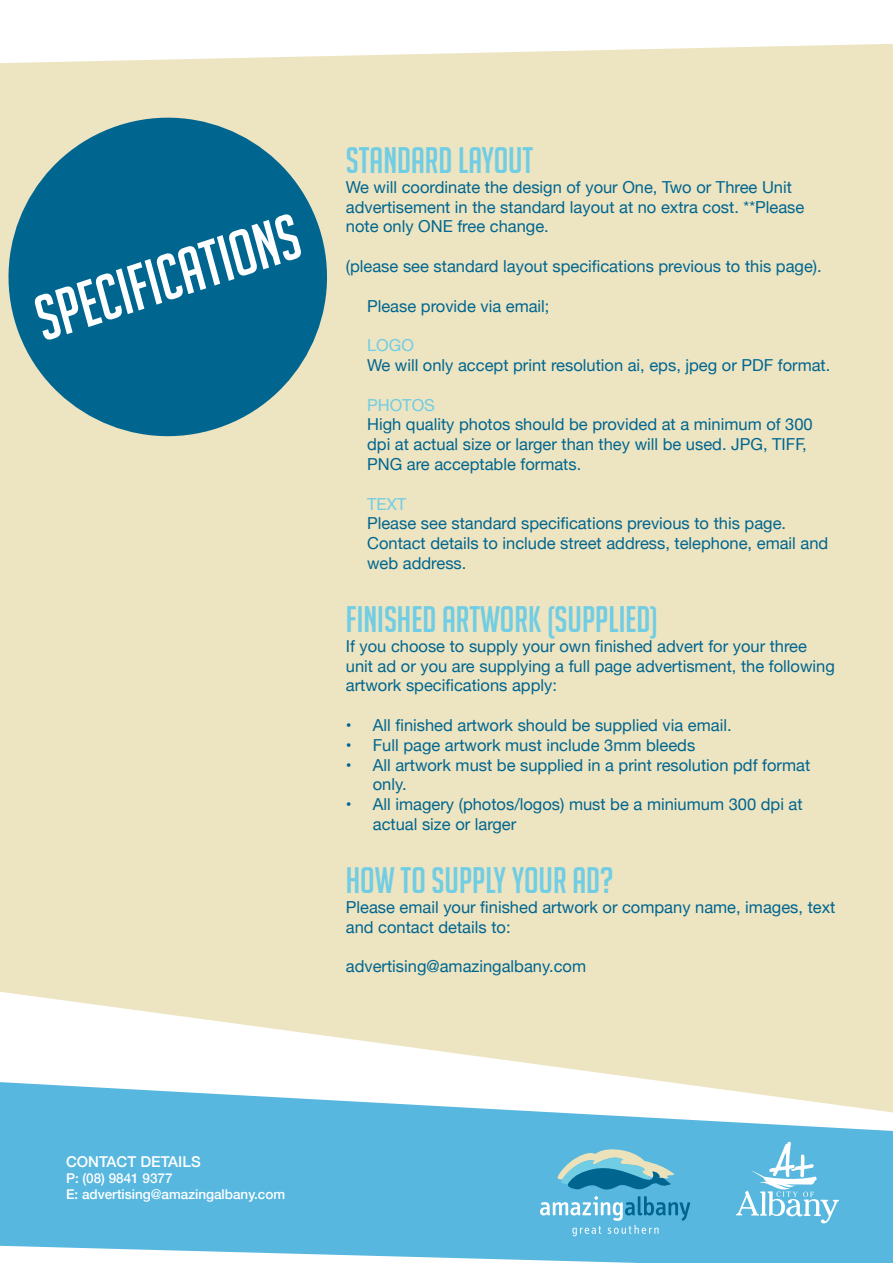
<style>
.page{position:relative;width:893px;height:1263px;background:#fff}
.page>*{position:absolute;margin:0;border:0;box-sizing:border-box;transform-origin:0 0}
.t1{font:italic 63.15px "Big Noodle Titling";color:#fff}
.t2{font:36px "Big Noodle Titling";color:#70cde4}
.t3{font:16.5px/19.8px "Helvetica Neue";color:#006690}
.t4{font:16.5px "Helvetica Neue";color:#70cde4}
.t5{font:500 15px "Helvetica Neue";color:#fff}
.t6{font:500 13.5px/16.2px "Helvetica Neue";color:#fff}
</style>
<div class="page">
<div style="left:0;top:43px;width:893px;height:1039px;background:#ede4c1"></div>
<svg style="left:0;top:98px;width:346px;height:358px;background:#5593a1"></svg>
<svg style="left:0;top:1082px;width:893px;height:181px;fill:#57b7df"></svg>
<svg style="left:736px;top:1142px;width:103px;height:81px;background:#78c5e5"></svg>
<svg style="left:555px;top:1148px;width:119px;height:42px;background:#62adc2"></svg>
<svg style="left:540px;top:1196px;width:150px;height:40px;background:#64b9dc"></svg>
<h1 class="t1" style="left:27px;top:287px;width:277px;rotate:-18deg">SPECIFICATIONS</h1>
<h2 class="t2" style="left:346px;top:141px;width:189px">STANDARD LAYOUT</h2>
<p class="t3" style="left:346px;top:178px;width:460px">We will coordinate the design of your One, Two or Three Unit advertisement in the standard layout at no extra cost. **Please note only ONE free change.</p>
<p class="t3" style="left:346px;top:257px;width:477px">(please see standard layout specifications previous to this page).</p>
<p class="t3" style="left:367px;top:297px;width:184px">Please provide via email;</p>
<p class="t4" style="left:367px;top:333px;width:48px">LOGO</p>
<p class="t3" style="left:367px;top:356px;width:465px">We will only accept print resolution ai, eps, jpeg or PDF format.</p>
<p class="t4" style="left:367px;top:393px;width:69px">PHOTOS</p>
<p class="t3" style="left:367px;top:416px;width:447px">High quality photos should be provided at a minimum of 300 dpi at actual size or larger than they will be used. JPG, TIFF,<br>PNG are acceptable formats.</p>
<p class="t4" style="left:367px;top:492px;width:41px">TEXT</p>
<p class="t3" style="left:367px;top:515px;width:463px">Please see standard specifications previous to this page.<br>Contact details to include street address, telephone, email and web address.</p>
<h2 class="t2" style="left:346px;top:600px;width:313px">FINISHED ARTWORK (SUPPLIED)</h2>
<p class="t3" style="left:346px;top:637px;width:490px">If you choose to supply your own finished advert for your three unit ad or you are supplying a full page advertisment, the following artwork specifications apply:</p>
<p class="t3" style="left:346px;top:716px;width:387px">• All finished artwork should be supplied via email.</p>
<p class="t3" style="left:346px;top:736px;width:351px">• Full page artwork must include 3mm bleeds</p>
<p class="t3" style="left:373px;top:756px;width:439px;text-indent:-27px">• All artwork must be supplied in a print resolution pdf format only.</p>
<p class="t3" style="left:373px;top:795px;width:431px;text-indent:-27px">• All imagery (photos/logos) must be a miniumum 300 dpi at actual size or larger</p>
<h2 class="t2" style="left:346px;top:861px;width:269px">HOW TO SUPPLY YOUR AD?</h2>
<p class="t3" style="left:346px;top:898px;width:491px">Please email your finished artwork or company name, images, text and contact details to:</p>
<p class="t3" style="left:346px;top:957px;width:242px">advertising@amazingalbany.com</p>
<p class="t5" style="left:66px;top:1149px;width:136px">CONTACT DETAILS</p>
<p class="t6" style="left:66px;top:1169px;width:221px">P: (08) 9841 9377<br>E: advertising@amazingalbany.com</p>
</div>
